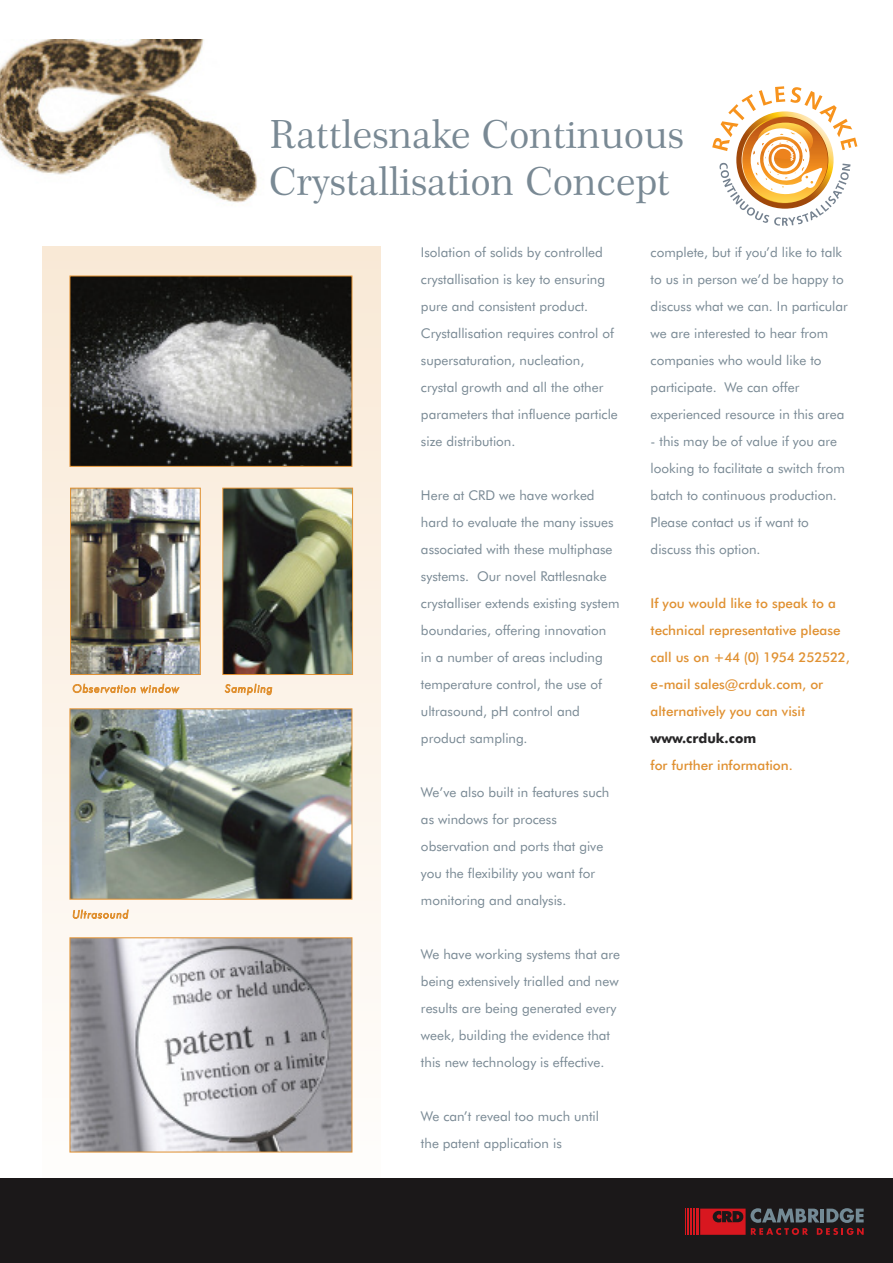
<style>
.page{position:relative;width:893px;height:1263px;background:#fff}
.page>*{position:absolute;margin:0;border:0;box-sizing:border-box;transform-origin:0 0}
.t1{font:39px/46.8px "Century 751 BT Roman B";color:#798994}
.t2{font:13.5px/27px "Futura BT";color:#798994}
.t3{font:500 13.5px/27px "Futura BT";color:#e09132}
.t4{font:700 13.5px "Futura BT";color:#272627}
.t5{font:italic 300 10.8px "Futura BT";letter-spacing:.08em;color:#e09132}
</style>
<div class="page">
<img style="left:0;top:39px;width:286px;height:284px">
<svg style="left:43px;top:247px;width:337px;height:906px"></svg>
<div style="left:0;top:1178px;width:893px;height:85px;background:#1b1819"></div>
<img style="left:72px;top:490px;width:127px;height:183px">
<div style="left:70px;top:488px;width:131px;height:187px;border:1px solid #e09132"></div>
<img style="left:224px;top:490px;width:127px;height:183px">
<div style="left:222px;top:488px;width:131px;height:187px;border:1px solid #e09132"></div>
<svg style="left:712px;top:86px;width:145px;height:140px"></svg>
<svg style="left:700px;top:1208px;width:164px;height:27px"></svg>
<hr style="left:696px;top:1208px;width:3px;height:27px;background:#d8171f">
<hr style="left:693px;top:1208px;width:2px;height:27px;background:#d8171f">
<hr style="left:690px;top:1208px;width:2px;height:27px;background:#d8171f">
<hr style="left:687px;top:1208px;width:2px;height:27px;background:#d8171f">
<svg style="left:685px;top:1208px;width:1px;height:27px"></svg>
<img style="left:72px;top:710px;width:278px;height:187px">
<div style="left:70px;top:708px;width:282px;height:191px;border:1px solid #e09132"></div>
<img style="left:72px;top:278px;width:278px;height:187px">
<div style="left:70px;top:276px;width:282px;height:191px;border:1px solid #e09132"></div>
<img style="left:72px;top:939px;width:278px;height:211px">
<div style="left:70px;top:937px;width:282px;height:215px;border:1px solid #e09132"></div>
<p class="t5" style="left:73px;top:684px;width:108px">Observation window</p>
<p class="t5" style="left:73px;top:910px;width:57px">Ultrasound</p>
<h1 class="t1" style="left:269px;top:115px;width:416px">Rattlesnake Continuous<br>Crystallisation Concept</h1>
<p class="t5" style="left:225px;top:684px;width:49px">Sampling</p>
<p class="t2" style="left:421px;top:240px;width:198px">Isolation of solids by controlled crystallisation is key to ensuring pure and consistent product.<br>Crystallisation requires control of supersaturation, nucleation, crystal growth and all the other parameters that influence particle size distribution.</p>
<p class="t2" style="left:421px;top:483px;width:200px">Here at CRD we have worked hard to evaluate the many issues associated with these multiphase systems. Our novel Rattlesnake crystalliser extends existing system boundaries, offering innovation in a number of areas including temperature control, the use of ultrasound, pH control and product sampling.</p>
<p class="t2" style="left:421px;top:780px;width:190px">We’ve also built in features such as windows for process observation and ports that give you the flexibility you want for monitoring and analysis.</p>
<p class="t2" style="left:421px;top:942px;width:201px">We have working systems that are being extensively trialled and new results are being generated every week, building the evidence that this new technology is effective.</p>
<p class="t2" style="left:421px;top:1104px;width:180px">We can’t reveal too much until the patent application is</p>
<p class="t2" style="left:651px;top:240px;width:199px">complete, but if you’d like to talk to us in person we’d be happy to discuss what we can. In particular we are interested to hear from companies who would like to participate. We can offer experienced resource in this area</p>
<p class="t2" style="left:651px;top:429px;width:196px">- this may be of value if you are looking to facilitate a switch from batch to continuous production.<br>Please contact us if want to discuss this option.</p>
<p class="t3" style="left:651px;top:591px;width:201px">If you would like to speak to a technical representative please call us on +44 (0) 1954 252522, e-mail sales@crduk.com, or alternatively you can visit</p>
<p class="t4" style="left:651px;top:733px;width:107px">www.crduk.com</p>
<p class="t3" style="left:651px;top:753px;width:144px">for further information.</p>
</div>
